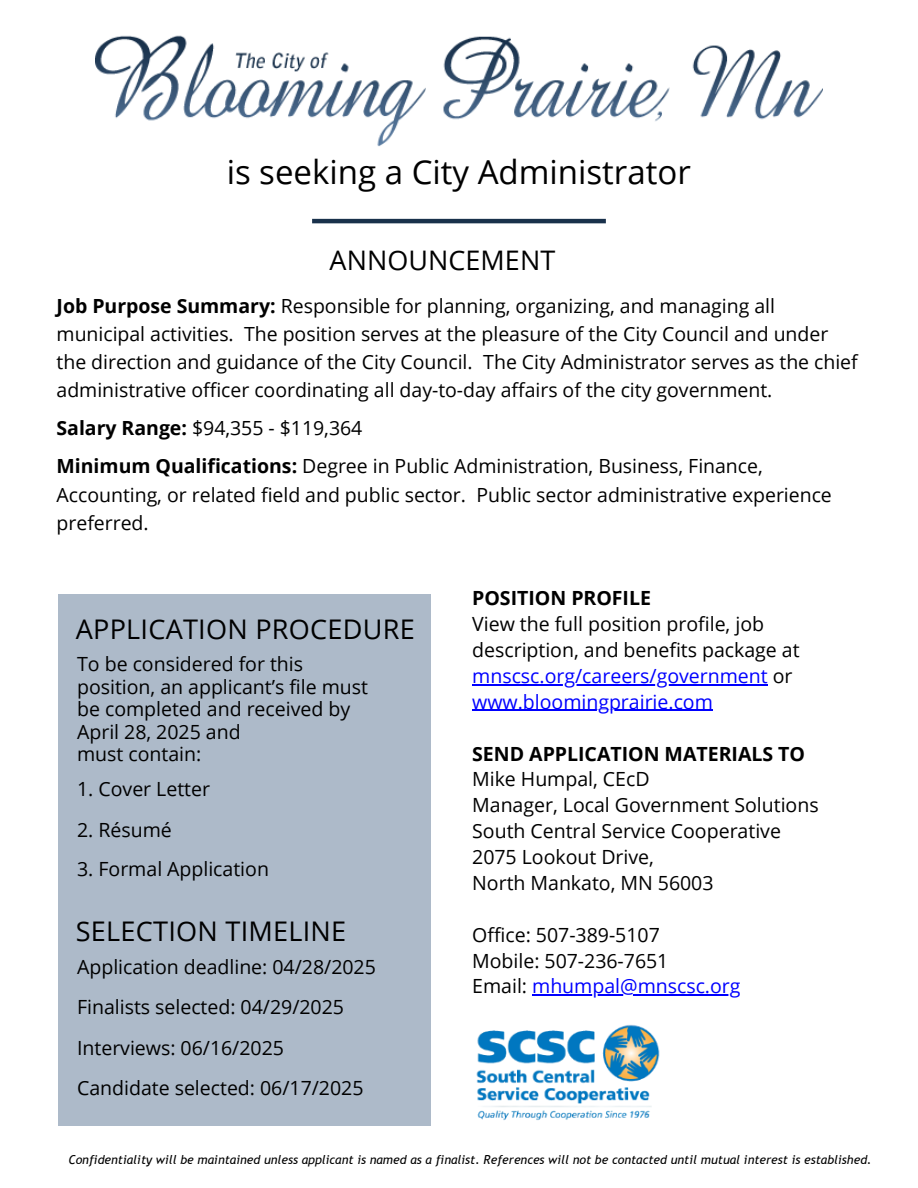
<style>
.page{position:relative;width:918px;height:1188px;background:#fff}
.page>*{position:absolute;margin:0;border:0;box-sizing:border-box;transform-origin:0 0}
.t1{font:33px "Open Sans";color:#000}
.t2{font:27px "Open Sans";letter-spacing:.01em;color:#000}
.t3{font:19.5px/25.8px "Open Sans";color:#000}
.t4{font:19.5px "Open Sans";color:#00f}
.t5{font:italic 12.3px "Trebuchet MS";color:#000}
.s1{font-weight:700}
.s2{color:#000}
.s3{color:#00f}
</style>
<div class="page">
<img style="left:476px;top:1024px;width:184px;height:97px">
<hr style="left:312px;top:219px;width:294px;height:4px;background:#19314b">
<img style="left:96px;top:35px;width:727px;height:112px">
<div style="left:58px;top:594px;width:372px;height:531px;background:#adbac9"></div>
<hr style="left:472px;top:684px;width:296px;height:1px;background:#00f">
<hr style="left:472px;top:710px;width:241px;height:1px;background:#00f">
<hr style="left:532px;top:995px;width:209px;height:1px;background:#00f">
<h1 class="t1" style="left:227px;top:149px;width:466px">is seeking a City Administrator</h1>
<p class="t2" style="left:330px;top:242px;width:227px">ANNOUNCEMENT</p>
<p class="t3" style="left:57px;top:291px;width:803px;line-height:28.2px"><span class="s1">Job Purpose Summary:</span> Responsible for planning, organizing, and managing all municipal activities. The position serves at the pleasure of the City Council and under the direction and guidance of the City Council. The City Administrator serves as the chief administrative officer coordinating all day-to-day affairs of the city government.</p>
<p class="t3" style="left:57px;top:409px;width:708px;line-height:38.2px"><span class="s1">Salary Range:</span> $94,355 - $119,364<br><span class="s1">Minimum Qualifications:</span> Degree in Public Administration, Business, Finance,</p>
<p class="t3" style="left:57px;top:480px;width:777px;line-height:28.2px">Accounting, or related field and public sector. Public sector administrative experience preferred.</p>
<h3 class="t2" style="left:76px;top:610px;width:340px">APPLICATION PROCEDURE</h3>
<h3 class="t3" style="left:77px;top:653px;width:292px;line-height:22.5px">To be considered for this position, an applicant’s file must be completed and received by<br>April 28, 2025 and<br>must contain:</h3>
<h3 class="t3" style="left:77px;top:776px;width:134px">1. Cover Letter</h3>
<h3 class="t3" style="left:77px;top:816px;width:96px">2. Résumé</h3>
<h3 class="t3" style="left:77px;top:856px;width:193px">3. Formal Application</h3>
<h3 class="t2" style="left:76px;top:912px;width:272px">SELECTION TIMELINE</h3>
<h2 class="t3" style="left:77px;top:946px;width:300px;line-height:40.5px">Application deadline: 04/28/2025<br>Finalists selected: 04/29/2025<br>Interviews: 06/16/2025<br>Candidate selected: 06/17/2025</h2>
<h2 class="t3" style="left:472px;top:585px;width:329px"><span class="s1">POSITION PROFILE<br></span>View the full position profile, job description, and benefits package at</h2>
<h3 class="t4" style="left:472px;top:662px;width:322px">mnscsc.org/careers/government <span class="s2">or</span></h3>
<h2 class="t4" style="left:472px;top:688px;width:242px">www.bloomingprairie.com</h2>
<h2 class="t3" style="left:472px;top:740px;width:348px"><span class="s1">SEND APPLICATION MATERIALS TO<br></span>Mike Humpal, CEcD<br>Manager, Local Government Solutions</h2>
<h3 class="t3" style="left:472px;top:818px;width:310px">South Central Service Cooperative<br>2075 Lookout Drive,<br>North Mankato, MN 56003</h3>
<h3 class="t3" style="left:472px;top:921px;width:270px">Office: 507-389-5107<br>Mobile: 507-236-7651<br>Email: <span class="s3">mhumpal@mnscsc.org</span></h3>
<p class="t5" style="left:68px;top:1152px;width:805px">Confidentiality will be maintained unless applicant is named as a finalist. References will not be contacted until mutual interest is established.</p>
</div>
